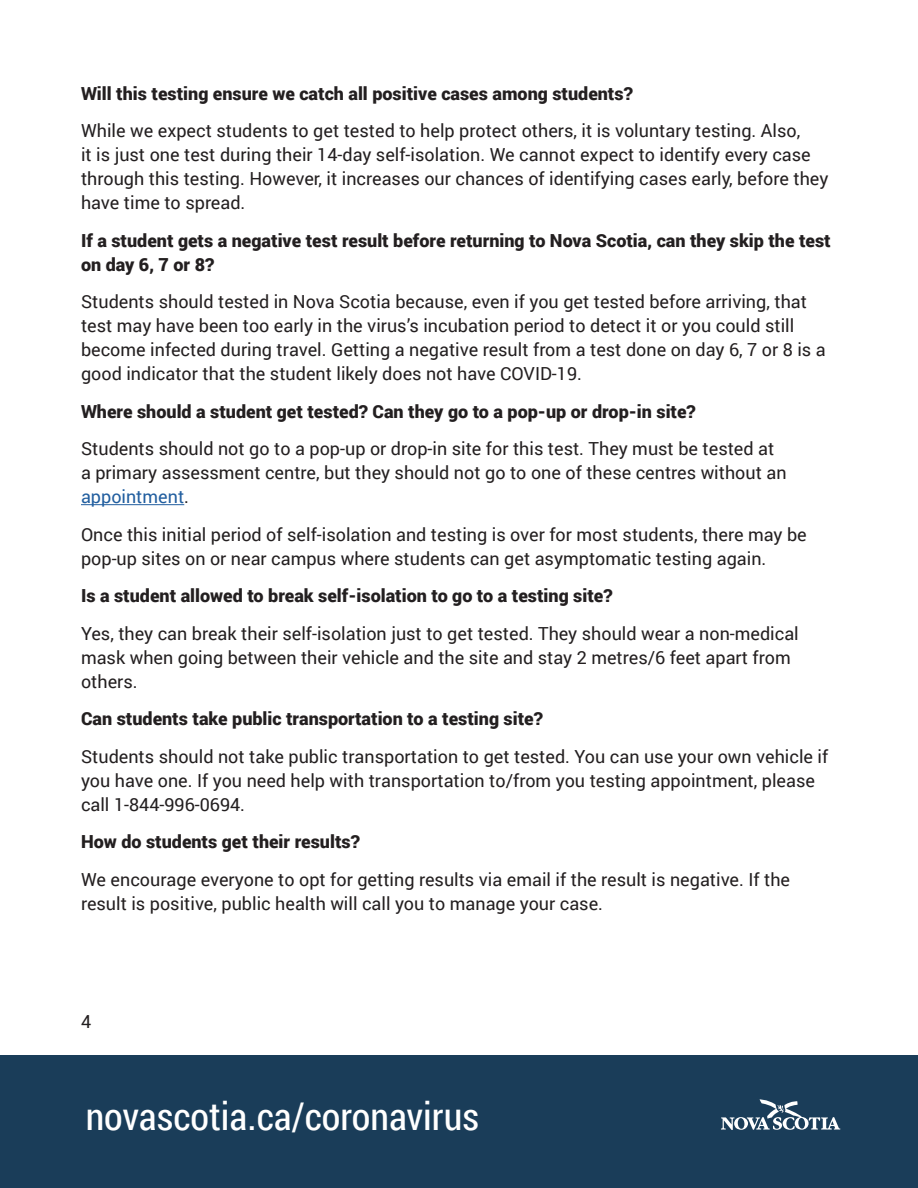
<style>
.page{position:relative;width:918px;height:1188px;background:#fff}
.page>*{position:absolute;margin:0;border:0;box-sizing:border-box;transform-origin:0 0}
.t1{font:38.25px "Roboto Condensed";color:#fff}
.Body{font:18px/24px "Roboto";color:#231f20}
.Body-2{font:900 18px/24px "Roboto";color:#231f20}
.s1{color:#215e9f}
</style>
<div class="page">
<div style="left:0;top:1055px;width:918px;height:133px;background:#1a3d59"></div>
<svg style="left:721px;top:1099px;width:119px;height:31px"></svg>
<hr style="left:81px;top:504px;width:103px;height:1px;background:#215e9f">
<p class="Body-2" style="left:81px;top:81px;width:553px">Will this testing ensure we catch all positive cases among students?</p>
<p class="Body" style="left:81px;top:118px;width:749px">While we expect students to get tested to help protect others, it is voluntary testing. Also,<br>it is just one test during their 14-day self-isolation. We cannot expect to identify every case through this testing. However, it increases our chances of identifying cases early, before they have time to spread.</p>
<p class="Body-2" style="left:81px;top:228px;width:751px">If a student gets a negative test result before returning to Nova Scotia, can they skip the test on day 6, 7 or 8?</p>
<p class="Body" style="left:81px;top:289px;width:746px">Students should tested in Nova Scotia because, even if you get tested before arriving, that test may have been too early in the virus’s incubation period to detect it or you could still become infected during travel. Getting a negative result from a test done on day 6, 7 or 8 is a good indicator that the student likely does not have COVID-19.</p>
<p class="Body-2" style="left:81px;top:399px;width:616px">Where should a student get tested? Can they go to a pop-up or drop-in site?</p>
<p class="Body" style="left:81px;top:436px;width:707px">Students should not go to a pop-up or drop-in site for this test. They must be tested at a primary assessment centre, but they should not go to one of these centres without an <span class="s1">appointment</span>.</p>
<p class="Body" style="left:81px;top:522px;width:727px">Once this initial period of self-isolation and testing is over for most students, there may be pop-up sites on or near campus where students can get asymptomatic testing again.</p>
<p class="Body-2" style="left:81px;top:583px;width:533px">Is a student allowed to break self-isolation to go to a testing site?</p>
<p class="Body" style="left:81px;top:621px;width:719px">Yes, they can break their self-isolation just to get tested. They should wear a non-medical mask when going between their vehicle and the site and stay 2 metres/6 feet apart from others.</p>
<p class="Body-2" style="left:81px;top:706px;width:463px">Can students take public transportation to a testing site?</p>
<p class="Body" style="left:81px;top:744px;width:749px">Students should not take public transportation to get tested. You can use your own vehicle if you have one. If you need help with transportation to/from you testing appointment, please call 1-844-996-0694.</p>
<p class="Body-2" style="left:81px;top:829px;width:280px">How do students get their results?</p>
<p class="Body" style="left:81px;top:867px;width:711px">We encourage everyone to opt for getting results via email if the result is negative. If the result is positive, public health will call you to manage your case.</p>
<p class="Body" style="left:81px;top:1008px;width:12px">4</p>
<h1 class="t1" style="left:86px;top:1090px;width:395px">novascotia.ca/coronavirus</h1>
</div>
